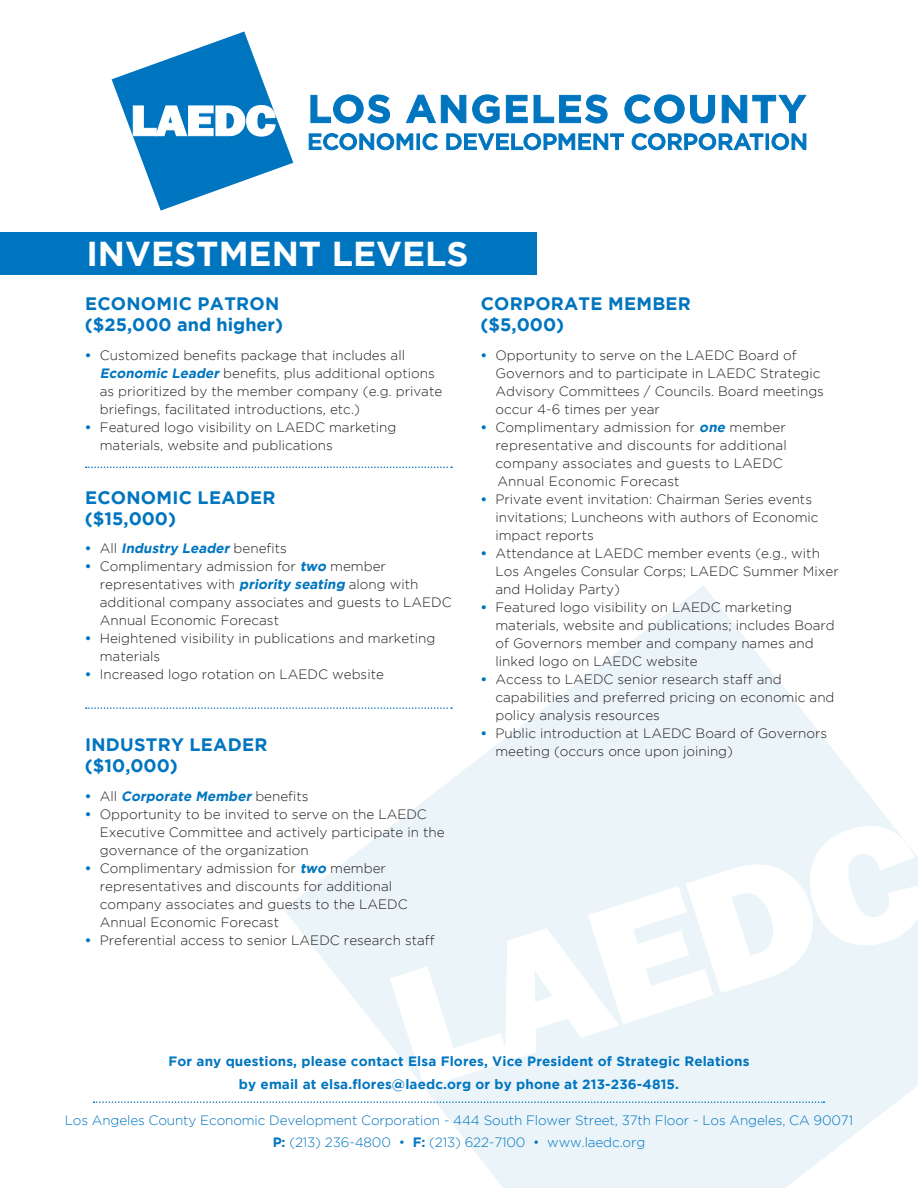
<style>
.page{position:relative;width:918px;height:1188px;background:#fff}
.page>*{position:absolute;margin:0;border:0;box-sizing:border-box;transform-origin:0 0}
.t1{font:700 34.5px "Gotham";color:#fff}
.t2{font:700 18px/21px "Gotham";letter-spacing:.015em;color:#0075bf}
.t3{font:300 13.5px/18px "Gotham";color:#231f20}
.t4{font:300 13.5px/22.5px "Gotham";letter-spacing:-.01em;color:#0075bf;text-align:center}
.t5{font:700 13.5px/22.5px "Gotham";letter-spacing:.01em;color:#0075bf;text-align:center}
.t6{font:italic 700 13.5px "Gotham";color:#0075bf}
.s1{font-weight:700;color:#0075bf}
.s2{font-weight:700;font-style:italic;color:#0075bf}
.s3{font-style:normal}
.s4{font-weight:300;font-style:normal;color:#231f20}
.s5{font-weight:700}
</style>
<div class="page">
<svg style="left:284px;top:586px;width:630px;height:602px"></svg>
<svg style="left:389px;top:824px;width:529px;height:264px"></svg>
<svg style="left:112px;top:31px;width:181px;height:180px"></svg>
<svg style="left:310px;top:94px;width:80px;height:30px"></svg>
<svg style="left:405px;top:94px;width:95px;height:30px"></svg>
<svg style="left:506px;top:94px;width:102px;height:30px"></svg>
<svg style="left:624px;top:94px;width:91px;height:30px"></svg>
<svg style="left:721px;top:95px;width:86px;height:28px"></svg>
<svg style="left:308px;top:133px;width:106px;height:18px"></svg>
<hr style="left:417px;top:134px;width:3px;height:16px;background:#0075bf">
<svg style="left:422px;top:133px;width:16px;height:18px"></svg>
<svg style="left:446px;top:133px;width:178px;height:18px"></svg>
<svg style="left:631px;top:133px;width:133px;height:18px"></svg>
<hr style="left:766px;top:134px;width:3px;height:16px;background:#0075bf">
<svg style="left:771px;top:133px;width:36px;height:18px"></svg>
<svg style="left:94px;top:1101px;width:731px;height:2px"></svg>
<svg style="left:86px;top:467px;width:366px;height:1px"></svg>
<div style="left:0;top:232px;width:537px;height:42px;background:#0075bf"></div>
<svg style="left:86px;top:707px;width:366px;height:2px"></svg>
<h1 class="t1" style="left:86px;top:234px;width:384px">INVESTMENT LEVELS</h1>
<h2 class="t2" style="left:85px;top:293px;width:200px">ECONOMIC PATRON ($25,000 and higher)</h2>
<p class="t3" style="left:100px;top:346px;width:344px;text-indent:-15px"><span class="s1">•</span> Customized benefits package that includes all <span class="s2">Economic Leader</span> benefits, plus additional options as prioritized by the member company (e.g. private briefings, facilitated introductions, etc.)</p>
<p class="t3" style="left:100px;top:418px;width:298px;text-indent:-15px"><span class="s1">•</span> Featured logo visibility on LAEDC marketing materials, website and publications</p>
<h2 class="t2" style="left:85px;top:486px;width:192px">ECONOMIC LEADER ($15,000)</h2>
<p class="t6" style="left:85px;top:541px;width:203px"><span class="s3">•</span> <span class="s4">A l l</span> Industry Leader <span class="s4">b e n e fi t s</span></p>
<p class="t3" style="left:100px;top:557px;width:353px;text-indent:-15px"><span class="s1">•</span> Complimentary admission for <span class="s2">two</span> member representatives with <span class="s2">priority seating</span> along with additional company associates and guests to LAEDC Annual Economic Forecast</p>
<p class="t3" style="left:100px;top:629px;width:337px;text-indent:-15px"><span class="s1">•</span> Heightened visibility in publications and marketing materials</p>
<p class="t3" style="left:85px;top:665px;width:301px"><span class="s1">•</span> Increased logo rotation on LAEDC website</p>
<h2 class="t2" style="left:85px;top:734px;width:184px">INDUSTRY LEADER ($10,000)</h2>
<p class="t6" style="left:85px;top:788px;width:225px"><span class="s3">•</span> <span class="s4">A l l</span> Corporate Member <span class="s4">b e n e fi t s</span></p>
<p class="t3" style="left:100px;top:805px;width:346px;text-indent:-15px"><span class="s1">•</span> Opportunity to be invited to serve on the LAEDC<br>Executive Committee and actively participate in the governance of the organization</p>
<p class="t3" style="left:100px;top:859px;width:309px;text-indent:-15px"><span class="s1">•</span> Complimentary admission for <span class="s2">two</span> member representatives and discounts for additional company associates and guests to the LAEDC Annual Economic Forecast</p>
<p class="t3" style="left:85px;top:931px;width:351px"><span class="s1">•</span> Preferential access to senior LAEDC research staff</p>
<h2 class="t2" style="left:481px;top:293px;width:212px">CORPORATE MEMBER ($5,000)</h2>
<p class="t3" style="left:495px;top:346px;width:330px;text-indent:-15px"><span class="s1">•</span> Opportunity to serve on the LAEDC Board of Governors and to participate in LAEDC Strategic Advisory Committees / Councils. Board meetings occur 4-6 times per year</p>
<p class="t3" style="left:495px;top:418px;width:293px;text-indent:-15px"><span class="s1">•</span> Complimentary admission for <span class="s2">one</span> member representative and discounts for additional company associates and guests to LAEDC Annual Economic Forecast</p>
<p class="t3" style="left:495px;top:490px;width:325px;text-indent:-15px"><span class="s1">•</span> Private event invitation: Chairman Series events invitations; Luncheons with authors of Economic impact reports</p>
<p class="t3" style="left:495px;top:544px;width:345px;text-indent:-15px"><span class="s1">•</span> Attendance at LAEDC member events (e.g., with<br>Los Angeles Consular Corps; LAEDC Summer Mixer and Holiday Party)</p>
<p class="t3" style="left:495px;top:598px;width:341px;text-indent:-15px"><span class="s1">•</span> Featured logo visibility on LAEDC marketing materials, website and publications; includes Board of Governors member and company names and linked logo on LAEDC website</p>
<p class="t3" style="left:495px;top:670px;width:341px;text-indent:-15px"><span class="s1">•</span> Access to LAEDC senior research staff and capabilities and preferred pricing on economic and policy analysis resources</p>
<p class="t3" style="left:495px;top:724px;width:333px;text-indent:-15px"><span class="s1">•</span> Public introduction at LAEDC Board of Governors meeting (occurs once upon joining)</p>
<p class="t5" style="left:169px;top:1050px;width:582px">For any questions, please contact Elsa Flores, Vice President of Strategic Relations by email at elsa.flores@laedc.org or by phone at 213-236-4815.</p>
<p class="t4" style="left:65px;top:1109px;width:790px">Los Angeles County Economic Development Corporation - 444 South Flower Street, 37th Floor - Los Angeles, CA 90071<br><span class="s5">P:</span> (213) 236-4800 • <span class="s5">F:</span> (213) 622-7100 • www.laedc.org</p>
</div>
